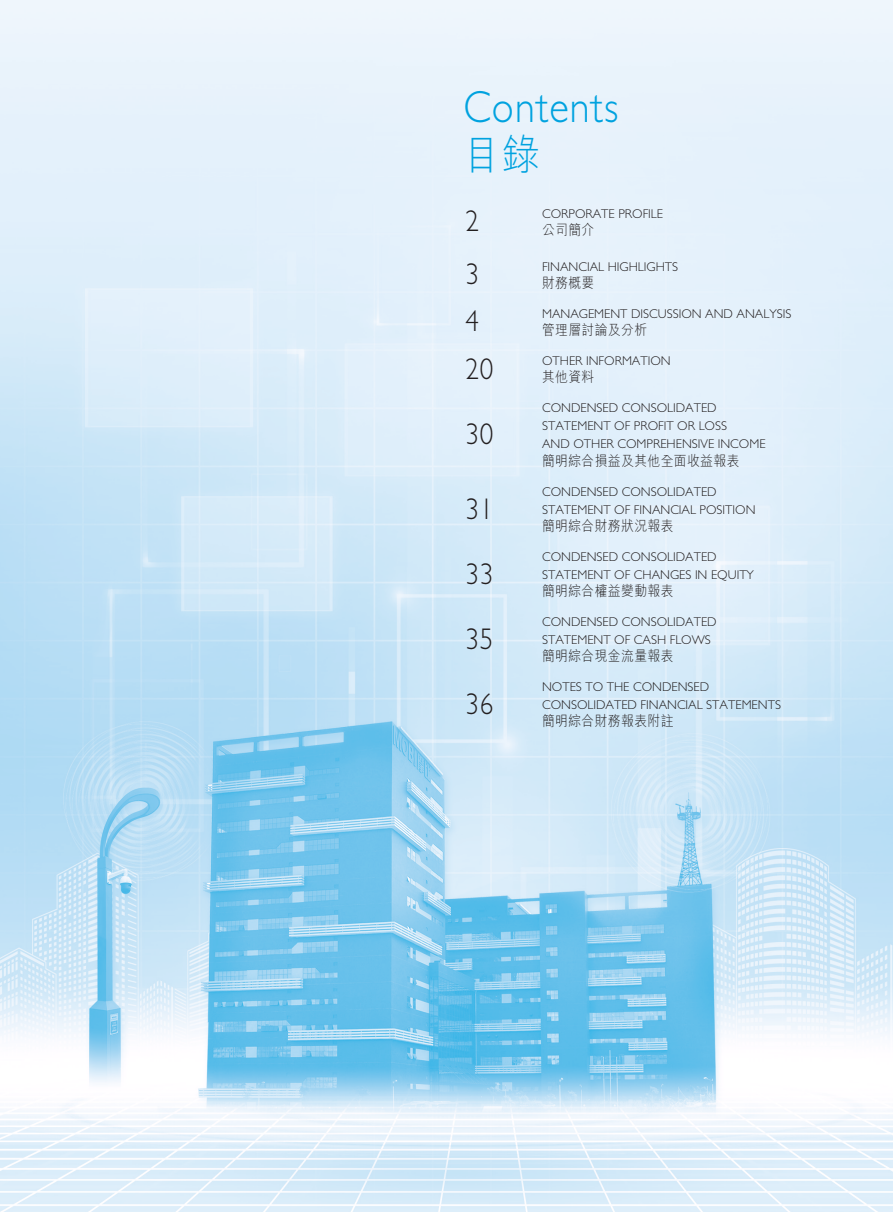
<style>
.page{position:relative;width:893px;height:1212px;background:#fff}
.page>*{position:absolute;margin:0;border:0;box-sizing:border-box;transform-origin:0 0}
.t1{font:300 45px "Gill Sans Std";letter-spacing:.03em;color:#00a2df;scale:.9 1}
.t2{font:300 42px "M Hei HK";color:#00a2df;scale:.9 1}
.t3{font:300 30px "Gill Sans Std";letter-spacing:.03em;color:#231f20;scale:.9 1}
.t4{font:300 14.25px "M Hei HK";letter-spacing:.03em;color:#231f20;scale:.9 1}
.t5{font:300 12.75px/18px "Gill Sans Std";color:#231f20}
</style>
<div class="page">
<img style="left:0;top:0;width:893px;height:1212px">
<h1 class="t1" style="left:463px;top:82px;width:174px">Contents</h1>
<h2 class="t2" style="left:463px;top:134px;width:87px">目錄</h2>
<h3 class="t3" style="left:465px;top:204px;width:16px">2</h3>
<p class="t5" style="left:542px;top:204px;width:123px">CORPORATE PROFILE</p>
<p class="t4" style="left:542px;top:222px;width:60px">公司簡介</p>
<h3 class="t3" style="left:465px;top:257px;width:16px">3</h3>
<p class="t5" style="left:542px;top:257px;width:138px">FINANCIAL HIGHLIGHTS</p>
<p class="t4" style="left:542px;top:275px;width:60px">財務概要</p>
<h3 class="t3" style="left:465px;top:305px;width:16px">4</h3>
<p class="t5" style="left:542px;top:305px;width:251px">MANAGEMENT DISCUSSION AND ANALYSIS</p>
<p class="t4" style="left:542px;top:322px;width:118px">管理層討論及分析</p>
<h3 class="t3" style="left:465px;top:352px;width:32px">20</h3>
<p class="t5" style="left:542px;top:352px;width:130px">OTHER INFORMATION</p>
<p class="t4" style="left:542px;top:369px;width:60px">其他資料</p>
<h3 class="t3" style="left:465px;top:417px;width:32px">30</h3>
<p class="t5" style="left:542px;top:399px;width:225px">CONDENSED CONSOLIDATED<br>STATEMENT OF PROFIT OR LOSS<br>AND OTHER COMPREHENSIVE INCOME</p>
<p class="t4" style="left:542px;top:453px;width:221px">簡明綜合損益及其他全面收益報表</p>
<h3 class="t3" style="left:465px;top:492px;width:32px">31</h3>
<p class="t5" style="left:542px;top:483px;width:215px">CONDENSED CONSOLIDATED<br>STATEMENT OF FINANCIAL POSITION</p>
<p class="t4" style="left:542px;top:518px;width:148px">簡明綜合財務狀況報表</p>
<h3 class="t3" style="left:465px;top:557px;width:32px">33</h3>
<p class="t5" style="left:542px;top:548px;width:213px">CONDENSED CONSOLIDATED<br>STATEMENT OF CHANGES IN EQUITY</p>
<p class="t4" style="left:542px;top:583px;width:148px">簡明綜合權益變動報表</p>
<h3 class="t3" style="left:465px;top:622px;width:32px">35</h3>
<p class="t5" style="left:542px;top:613px;width:176px">CONDENSED CONSOLIDATED<br>STATEMENT OF CASH FLOWS</p>
<p class="t4" style="left:542px;top:649px;width:148px">簡明綜合現金流量報表</p>
<h3 class="t3" style="left:465px;top:687px;width:32px">36</h3>
<p class="t5" style="left:542px;top:678px;width:240px">NOTES TO THE CONDENSED<br>CONSOLIDATED FINANCIAL STATEMENTS</p>
<p class="t4" style="left:542px;top:714px;width:148px">簡明綜合財務報表附註</p>
</div>
